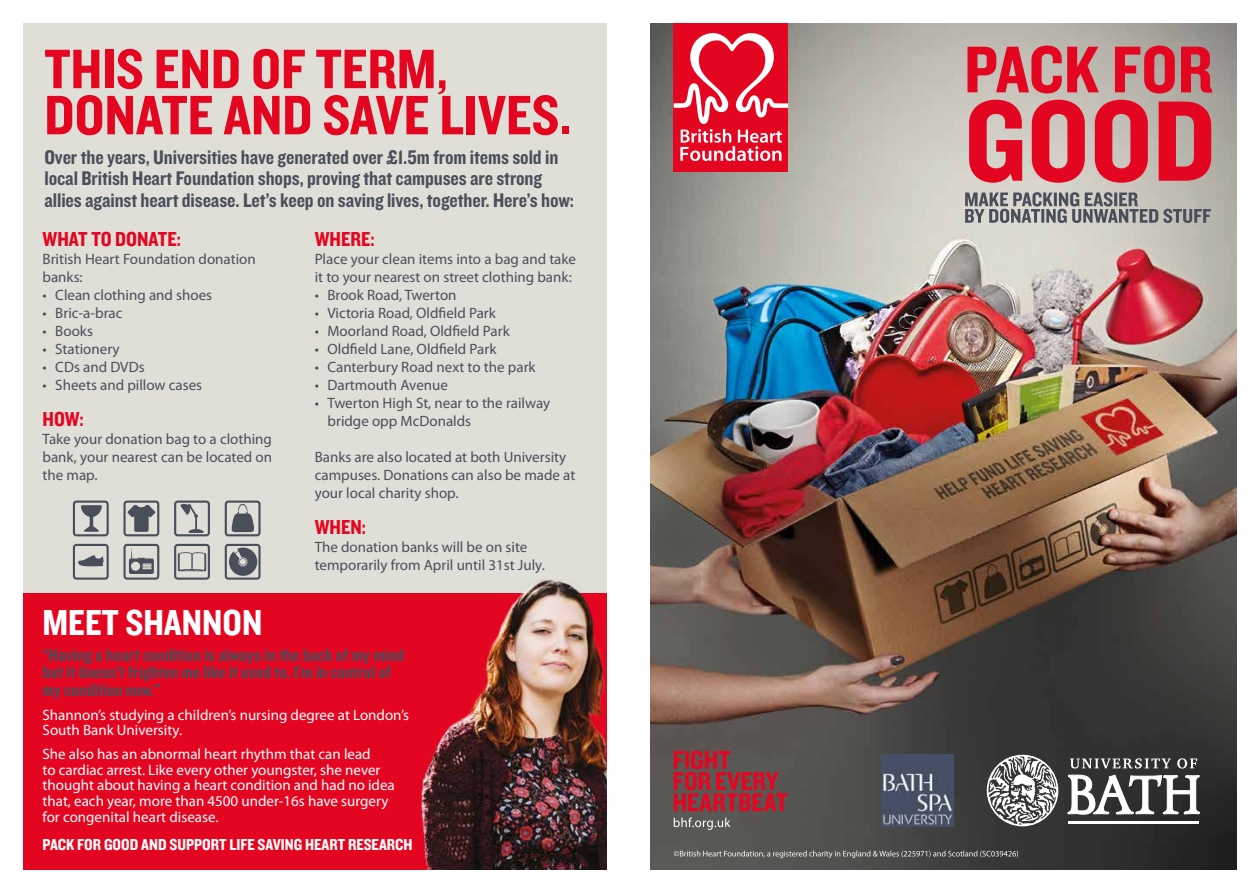
<style>
.page{position:relative;width:1259px;height:893px;background:#fff}
.page>*{position:absolute;margin:0;border:0;box-sizing:border-box;transform-origin:0 0}
.t1{font:57.6px/46.2px "Knockout 50 Welterweight";color:#e40521}
.t2{font:37.5px "Knockout 50 Welterweight";color:#fff}
.t3{font:21px "Knockout 50 Welterweight";color:#e40521}
.t4{font:20.4px/21px "Knockout 50 Welterweight";letter-spacing:-.005em;color:#484f5b}
.t5{font:18px/17.5px "Knockout 50 Welterweight";color:#484f5b}
.t6{font:16.5px "Knockout 50 Welterweight";color:#fff}
.t7{font:15px/18px "Myriad Pro";color:#484f5b}
.t8{font:15px/15.8px "Myriad Pro";color:#fff}
</style>
<div class="page">
<div style="left:23px;top:591px;width:584px;height:278px;background:#e40521"></div>
<div style="left:23px;top:23px;width:584px;height:570px;background:#e0dfd7"></div>
<img style="left:651px;top:23px;width:585px;height:847px">
<img style="left:420px;top:579px;width:186px;height:290px">
<svg style="left:965px;top:192px;width:245px;height:31px;background:#969897"></svg>
<svg style="left:969px;top:100px;width:242px;height:83px;background:#d8525f"></svg>
<svg style="left:967px;top:46px;width:245px;height:48px;background:#cf5964"></svg>
<svg style="left:674px;top:850px;width:344px;height:8px;background:#6f6f6d"></svg>
<img style="left:881px;top:755px;width:72px;height:71px">
<svg style="left:73px;top:544px;width:36px;height:36px"></svg>
<svg style="left:123px;top:544px;width:36px;height:36px"></svg>
<svg style="left:225px;top:544px;width:35px;height:36px"></svg>
<svg style="left:174px;top:544px;width:36px;height:36px"></svg>
<svg style="left:73px;top:501px;width:36px;height:35px"></svg>
<svg style="left:123px;top:501px;width:36px;height:35px"></svg>
<svg style="left:174px;top:501px;width:36px;height:35px"></svg>
<svg style="left:225px;top:501px;width:35px;height:35px"></svg>
<div style="left:673px;top:23px;width:115px;height:149px;background:#e40521"></div>
<svg style="left:673px;top:33px;width:115px;height:128px"></svg>
<svg style="left:673px;top:817px;width:57px;height:13px"></svg>
<svg style="left:673px;top:750px;width:114px;height:61px;background:#8e373f"></svg>
<svg style="left:1067px;top:775px;width:132px;height:39px"></svg>
<svg style="left:1070px;top:758px;width:101px;height:10px"></svg>
<svg style="left:1177px;top:758px;width:20px;height:11px"></svg>
<hr style="left:1068px;top:821px;width:130px;height:3px;background:#fff">
<svg style="left:986px;top:755px;width:72px;height:71px"></svg>
<h1 class="t1" style="left:44px;top:44px;width:528px">THIS END OF TERM,<br>DONATE AND SAVE LIVES.</h1>
<h3 class="t4" style="left:44px;top:146px;width:531px">Over the years, Universities have generated over £1.5m from items sold in local British Heart Foundation shops, proving that campuses are strong allies against heart disease. Let’s keep on saving lives, together. Here’s how:</h3>
<h3 class="t3" style="left:43px;top:225px;width:140px">WHAT TO DONATE:</h3>
<p class="t7" style="left:43px;top:249px;width:215px">British Heart Foundation donation banks:</p>
<p class="t7" style="left:43px;top:285px;width:171px">• Clean clothing and shoes</p>
<p class="t7" style="left:43px;top:303px;width:81px">• Bric-a-brac</p>
<p class="t7" style="left:43px;top:321px;width:52px">• Books</p>
<p class="t7" style="left:43px;top:339px;width:79px">• Stationery</p>
<p class="t7" style="left:43px;top:357px;width:104px">• CDs and DVDs</p>
<p class="t7" style="left:43px;top:375px;width:161px">• Sheets and pillow cases</p>
<h3 class="t3" style="left:43px;top:405px;width:43px">HOW:</h3>
<p class="t7" style="left:43px;top:429px;width:231px;text-align:justify">Take your donation bag to a clothing bank, your nearest can be located on the map.</p>
<h3 class="t3" style="left:315px;top:225px;width:61px">WHERE:</h3>
<p class="t7" style="left:315px;top:249px;width:263px">Place your clean items into a bag and take it to your nearest on street clothing bank:</p>
<p class="t7" style="left:315px;top:285px;width:143px">• Brook Road, Twerton</p>
<p class="t7" style="left:315px;top:303px;width:183px">• Victoria Road, Oldfield Park</p>
<p class="t7" style="left:315px;top:321px;width:196px">• Moorland Road, Oldfield Park</p>
<p class="t7" style="left:315px;top:339px;width:183px">• Oldfield Lane, Oldfield Park</p>
<p class="t7" style="left:315px;top:357px;width:222px">• Canterbury Road next to the park</p>
<p class="t7" style="left:315px;top:375px;width:135px">• Dartmouth Avenue</p>
<p class="t7" style="left:327px;top:393px;width:224px;text-indent:-13px">• Twerton High St, near to the railway bridge opp McDonalds</p>
<p class="t7" style="left:315px;top:447px;width:262px">Banks are also located at both University campuses. Donations can also be made at your local charity shop.</p>
<h3 class="t3" style="left:315px;top:513px;width:53px">WHEN:</h3>
<p class="t7" style="left:315px;top:537px;width:232px">The donation banks will be on site temporarily from April until 31st July.</p>
<h2 class="t2" style="left:43px;top:598px;width:221px">MEET SHANNON</h2>
<p class="t5" style="left:43px;top:645px;width:363px">“Having a heart condition is always in the back of my mind but it doesn’t frighten me like it used to. I’m in control of my condition now.”</p>
<p class="t8" style="left:43px;top:707px;width:368px">Shannon’s studying a children’s nursing degree at London’s<br>South Bank University.</p>
<p class="t8" style="left:43px;top:746px;width:354px">She also has an abnormal heart rhythm that can lead<br>to cardiac arrest. Like every other youngster, she never thought about having a heart condition and had no idea that, each year, more than 4500 under-16s have surgery for congenital heart disease.</p>
<p class="t6" style="left:43px;top:834px;width:371px">PACK FOR GOOD AND SUPPORT LIFE SAVING HEART RESEARCH</p>
</div>
